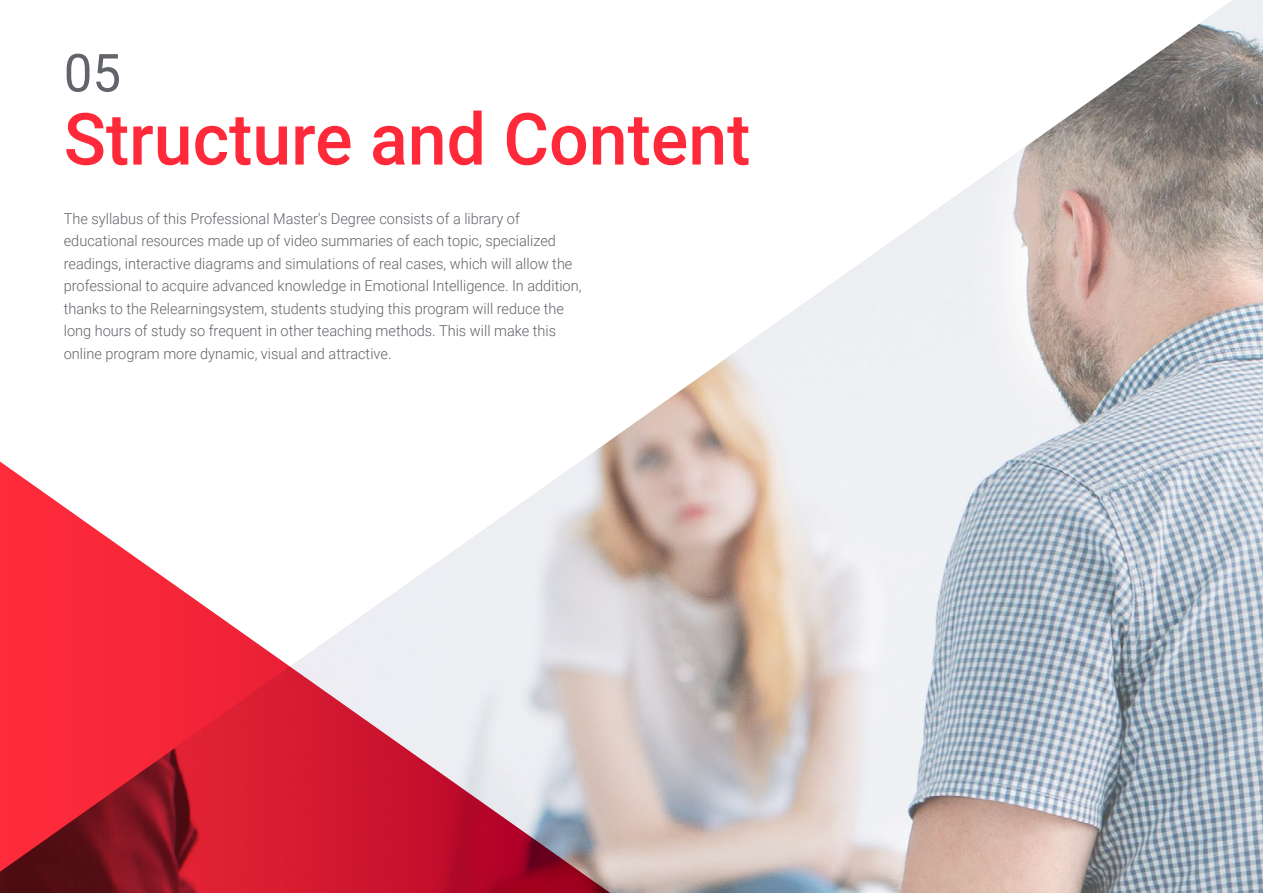
<style>
.page{position:relative;width:1263px;height:893px;background:#fff}
.page>*{position:absolute;margin:0;border:0;box-sizing:border-box;transform-origin:0 0}
.t1{font:500 72px "Roboto";color:#ff293a}
.t2{font:52.5px "Roboto";color:#61646a}
.t3{font:300 15px/22.5px "Roboto";color:#61646a}
</style>
<div class="page">
<img style="left:602px;top:0;width:661px;height:893px">
<svg style="left:0;top:446px;width:640px;height:447px"></svg>
<h2 class="t2" style="left:64px;top:36px;width:59px">05</h2>
<h1 class="t1" style="left:64px;top:89px;width:688px">Structure and Content</h1>
<p class="t3" style="left:64px;top:207px;width:519px">The syllabus of this Professional Master's Degree consists of a library of educational resources made up of video summaries of each topic, specialized readings, interactive diagrams and simulations of real cases, which will allow the professional to acquire advanced knowledge in Emotional Intelligence. In addition, thanks to the Relearningsystem, students studying this program will reduce the long hours of study so frequent in other teaching methods. This will make this online program more dynamic, visual and attractive.</p>
</div>
